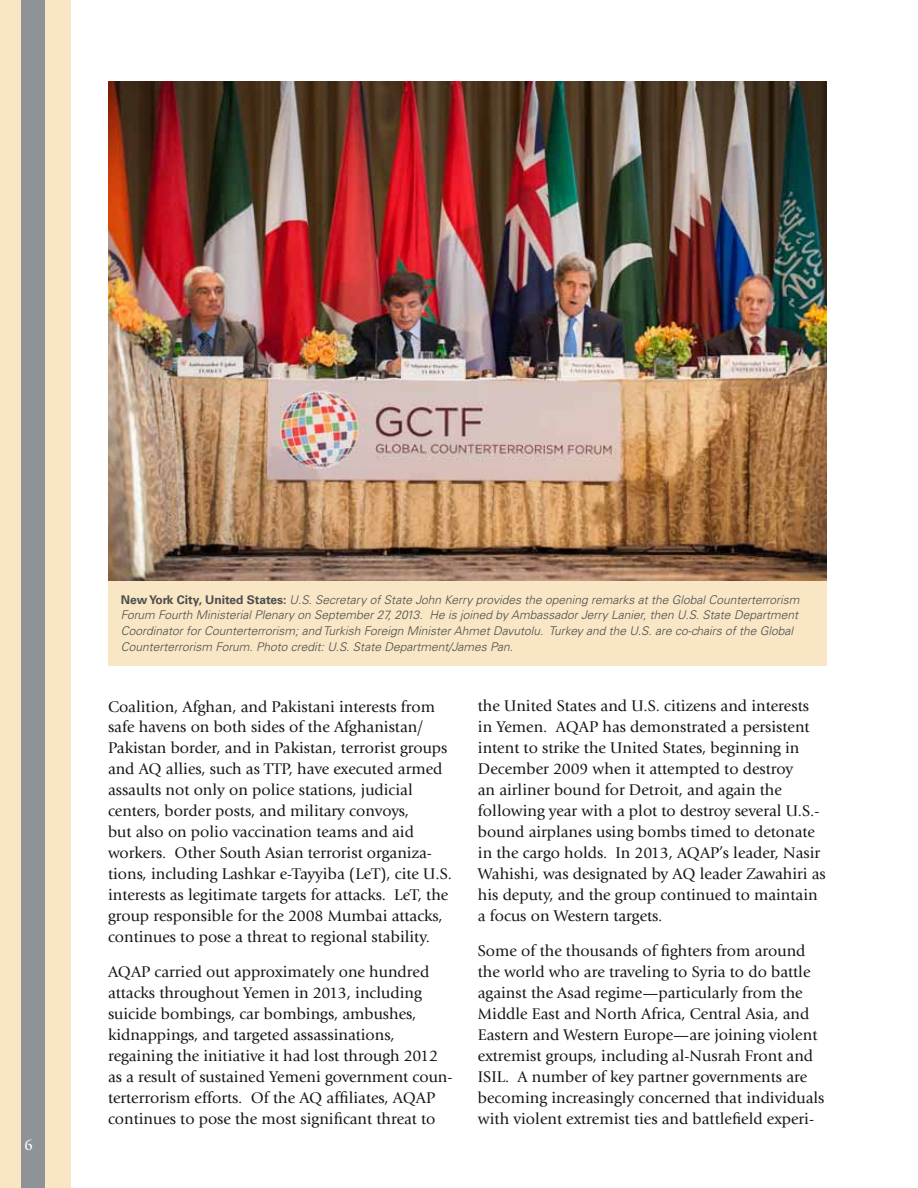
<style>
.page{position:relative;width:918px;height:1188px;background:#fff}
.page>*{position:absolute;margin:0;border:0;box-sizing:border-box;transform-origin:0 0}
.t1{font:16.2px/21px "Giovanni Std";color:#161518}
.t2{font:16.2px "Giovanni Std";color:#fff}
.t3{font:italic 300 12px/15.8px "Univers";color:#4a4d4e}
.s1{font-weight:700;font-style:normal}
</style>
<div class="page">
<div style="left:0;top:0;width:70px;height:1188px;background:#f9e6c4"></div>
<div style="left:21px;top:0;width:24px;height:1188px;background:#8f9397"></div>
<img style="left:108px;top:81px;width:718px;height:500px">
<div style="left:108px;top:581px;width:718px;height:85px;background:#f9e6c4"></div>
<p class="t2" style="left:24px;top:1136px;width:10px">6</p>
<p class="t3" style="left:121px;top:591px;width:680px"><span class="s1">New York City, United States:</span> U.S. Secretary of State John Kerry provides the opening remarks at the Global Counterterrorism Forum Fourth Ministerial Plenary on September 27, 2013. He is joined by Ambassador Jerry Lanier, then U.S. State Department Coordinator for Counterterrorism; and Turkish Foreign Minister Ahmet Davutolu. Turkey and the U.S. are co-chairs of the Global Counterterrorism Forum. Photo credit: U.S. State Department/James Pan.</p>
<p class="t1" style="left:108px;top:696px;width:345px">Coalition, Afghan, and Pakistani interests from safe havens on both sides of the Afghanistan/ Pakistan border, and in Pakistan, terrorist groups and AQ allies, such as TTP, have executed armed assaults not only on police stations, judicial centers, border posts, and military convoys,<br>but also on polio vaccination teams and aid workers. Other South Asian terrorist organiza&shy;tions, including Lashkar e-Tayyiba (LeT), cite U.S. interests as legitimate targets for attacks. LeT, the group responsible for the 2008 Mumbai attacks, continues to pose a threat to regional stability.</p>
<p class="t1" style="left:108px;top:961px;width:346px">AQAP carried out approximately one hundred attacks throughout Yemen in 2013, including suicide bombings, car bombings, ambushes, kidnappings, and targeted assassinations, regaining the initiative it had lost through 2012 as a result of sustained Yemeni government coun&shy;terterrorism efforts. Of the AQ affiliates, AQAP continues to pose the most significant threat to</p>
<p class="t1" style="left:478px;top:696px;width:349px">the United States and U.S. citizens and interests in Yemen. AQAP has demonstrated a persistent intent to strike the United States, beginning in December 2009 when it attempted to destroy<br>an airliner bound for Detroit, and again the following year with a plot to destroy several U.S.- bound airplanes using bombs timed to detonate in the cargo holds. In 2013, AQAP’s leader, Nasir Wahishi, was designated by AQ leader Zawahiri as his deputy, and the group continued to maintain a focus on Western targets.</p>
<p class="t1" style="left:478px;top:940px;width:348px">Some of the thousands of fighters from around the world who are traveling to Syria to do battle against the Asad regime—particularly from the Middle East and North Africa, Central Asia, and Eastern and Western Europe—are joining violent extremist groups, including al-Nusrah Front and ISIL. A number of key partner governments are becoming increasingly concerned that individuals with violent extremist ties and battlefield experi-</p>
</div>
